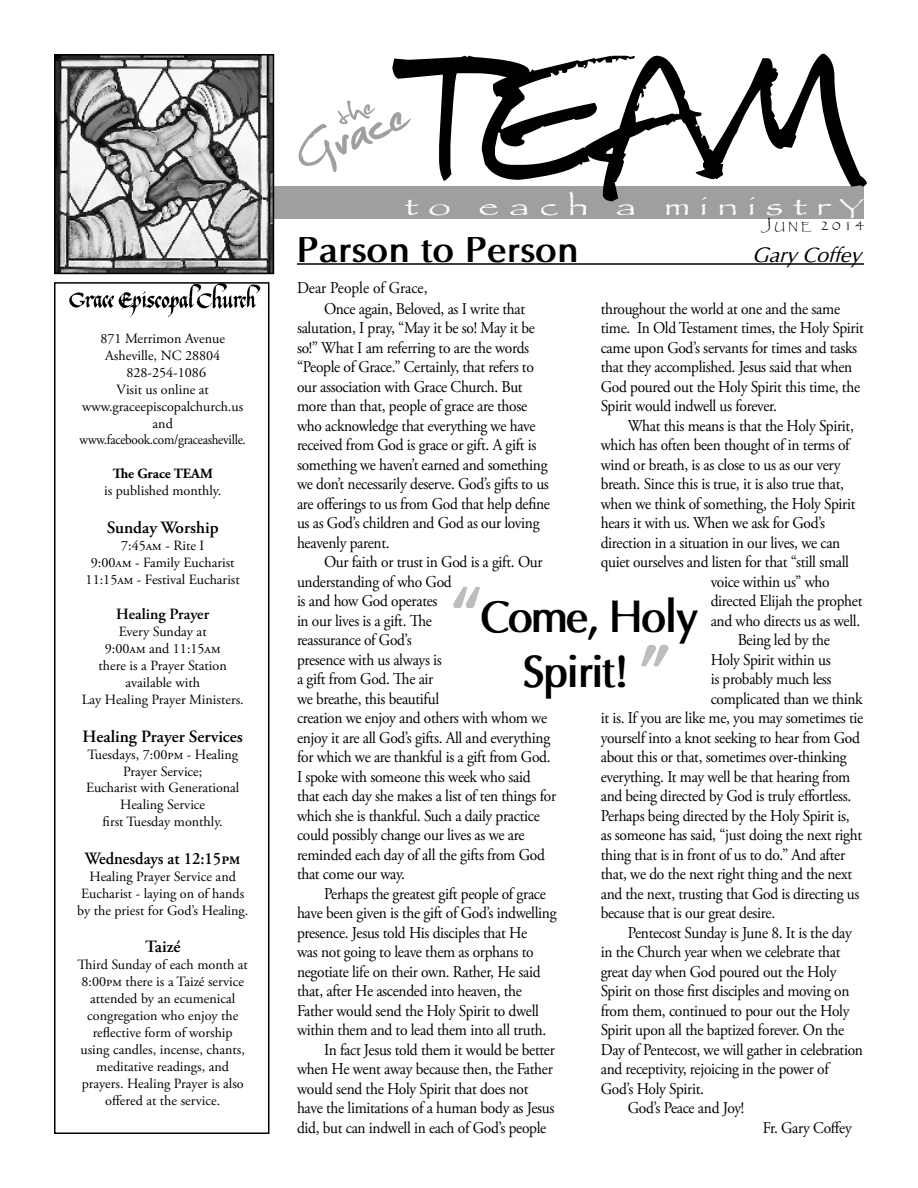
<style>
.page{position:relative;width:918px;height:1188px;background:#fff}
.page>*{position:absolute;margin:0;border:0;box-sizing:border-box;transform-origin:0 0}
.t1{font:232.5px "Christopherhand";color:#000}
.t2{font:72px "Christopherhand";color:#9d9fa1}
.t3{font:700 72px "Optima";color:#bcbdbf}
.t4{font:700 45px/55.5px "Optima";letter-spacing:-.05em;color:#000;text-align:center;scale:.93 1}
.t5{font:700 36px "Optima";color:#000}
.t6{font:28.5px "Papyrus";letter-spacing:.2em;color:#fff;scale:1.5 1}
.t7{font:italic 21px "Optima";color:#000}
.t8{font:600 17.25px "Adobe Garamond Pro";color:#000}
.t9{font:600 17.25px "Adobe Garamond Pro";color:#000;scale:.95 1}
.t10{font:16.5px/19.5px "Adobe Garamond Pro";letter-spacing:-.02em;color:#000;scale:.93 1}
.t11{font:16.5px "Adobe Garamond Pro";color:#000;scale:.93 1}
.t12{font:600 15.6px "Adobe Garamond Pro";color:#000}
.t13{font:15px "Papyrus";color:#000}
.t14{font:14.1px/17px "Adobe Garamond Pro";color:#000;text-align:center}
.t15{font:700 14.1px "Adobe Garamond Pro";color:#000}
.s1{font-size:19.95px}
.s2{font-size:10.5px}
</style>
<div class="page">
<img style="left:69px;top:285px;width:192px;height:32px">
<div style="left:54px;top:282px;width:215px;height:852px;border:2px solid #000"></div>
<div style="left:63px;top:186px;width:801px;height:32px;background:#9d9fa1"></div>
<hr style="left:297px;top:263px;width:567px;height:2px;background:#000">
<img style="left:57px;top:57px;width:214px;height:214px">
<div style="left:54px;top:54px;width:220px;height:220px;border:2px solid #000"></div>
<p class="t14" style="left:80px;top:330px;width:168px">871 Merrimon Avenue<br>Asheville, NC 28804<br>828-254-1086<br>Visit us online at www.graceepiscopalchurch.us and www.facebook.com/graceasheville.</p>
<p class="t15" style="left:113px;top:466px;width:102px">The Grace TEAM</p>
<p class="t14" style="left:104px;top:483px;width:119px">is published monthly.</p>
<p class="t8" style="left:107px;top:517px;width:113px">Sunday Worship</p>
<p class="t14" style="left:86px;top:537px;width:156px">7:45am - Rite I<br>9:00am - Family Eucharist<br>11:15am - Festival Eucharist</p>
<p class="t12" style="left:116px;top:605px;width:94px">Healing Prayer</p>
<p class="t14" style="left:82px;top:624px;width:164px">Every Sunday at<br>9:00am and 11:15am<br>there is a Prayer Station available with<br>Lay Healing Prayer Ministers.</p>
<p class="t8" style="left:83px;top:726px;width:162px">Healing Prayer Services</p>
<p class="t14" style="left:86px;top:746px;width:155px">Tuesdays, 7:00pm - Healing<br>Prayer Service;<br>Eucharist with Generational<br>Healing Service<br>first Tuesday monthly.</p>
<p class="t9" style="left:85px;top:849px;width:166px">Wednesdays at 12:15pm</p>
<p class="t14" style="left:77px;top:868px;width:173px">Healing Prayer Service and<br>Eucharist - laying on of hands by the priest for God’s Healing.</p>
<p class="t8" style="left:145px;top:937px;width:37px">Taizé</p>
<p class="t14" style="left:78px;top:957px;width:172px">Third Sunday of each month at<br>8:00pm there is a Taizé service attended by an ecumenical congregation who enjoy the reflective form of worship using candles, incense, chants, meditative readings, and prayers. Healing Prayer is also offered at the service.</p>
<h1 class="t1" style="left:430px;top:24px;width:438px">TEAM</h1>
<h2 class="t2" style="left:285px;top:128px;width:117px;rotate:-24deg">Grace</h2>
<h3 class="t6" style="left:404px;top:189px;width:308px">to each a ministr<span class="s1">y</span></h3>
<p class="t13" style="left:761px;top:216px;width:104px">J<span class="s2">une</span> 2014</p>
<h3 class="t5" style="left:297px;top:228px;width:283px">Parson to Person</h3>
<p class="t7" style="left:752px;top:242px;width:110px">Gary Coffey</p>
<p class="t11" style="left:297px;top:278px;width:142px">Dear People of Grace,</p>
<p class="t10" style="left:297px;top:299px;width:274px;text-indent:27px">Once again, Beloved, as I write that salutation, I pray, “May it be so! May it be so!” What I am referring to are the words “People of Grace.” Certainly, that refers to our association with Grace Church. But more than that, people of grace are those who acknowledge that everything we have received from God is grace or gift. A gift is something we haven’t earned and something we don’t necessarily deserve. God’s gifts to us are offerings to us from God that help define us as God’s children and God as our loving heavenly parent.</p>
<p class="t10" style="left:297px;top:553px;width:280px;text-indent:27px">Our faith or trust in God is a gift. Our understanding of who God<br>is and how God operates<br>in our lives is a gift. The<br>reassurance of God’s<br>presence with us always is<br>a gift from God. The air<br>we breathe, this beautiful<br>creation we enjoy and others with whom we enjoy it are all God’s gifts. All and everything for which we are thankful is a gift from God.<br>I spoke with someone this week who said that each day she makes a list of ten things for which she is thankful. Such a daily practice could possibly change our lives as we are reminded each day of all the gifts from God that come our way.</p>
<p class="t10" style="left:324px;top:884px;width:240px">Perhaps the greatest gift people of grace</p>
<p class="t10" style="left:297px;top:904px;width:281px">have been given is the gift of God’s indwelling</p>
<p class="t10" style="left:297px;top:923px;width:249px">presence. Jesus told His disciples that He</p>
<p class="t10" style="left:297px;top:943px;width:256px">was not going to leave them as orphans to</p>
<p class="t10" style="left:297px;top:962px;width:264px">negotiate life on their own. Rather, He said</p>
<p class="t10" style="left:297px;top:982px;width:243px">that, after He ascended into heaven, the</p>
<p class="t10" style="left:297px;top:1001px;width:262px">Father would send the Holy Spirit to dwell</p>
<p class="t10" style="left:297px;top:1021px;width:270px">within them and to lead them into all truth.</p>
<p class="t10" style="left:324px;top:1040px;width:250px">In fact Jesus told them it would be better</p>
<p class="t10" style="left:297px;top:1060px;width:277px">when He went away because then, the Father</p>
<p class="t10" style="left:297px;top:1079px;width:250px">would send the Holy Spirit that does not</p>
<p class="t10" style="left:297px;top:1099px;width:278px">have the limitations of a human body as Jesus</p>
<p class="t10" style="left:297px;top:1118px;width:270px">did, but can indwell in each of God’s people</p>
<p class="t10" style="left:601px;top:299px;width:284px">throughout the world at one and the same time. In Old Testament times, the Holy Spirit came upon God’s servants for times and tasks that they accomplished. Jesus said that when God poured out the Holy Spirit this time, the Spirit would indwell us forever.</p>
<p class="t10" style="left:628px;top:416px;width:245px">What this means is that the Holy Spirit,</p>
<p class="t10" style="left:601px;top:436px;width:269px">which has often been thought of in terms of</p>
<p class="t10" style="left:601px;top:455px;width:259px">wind or breath, is as close to us as our very</p>
<p class="t10" style="left:601px;top:475px;width:263px">breath. Since this is true, it is also true that,</p>
<p class="t10" style="left:601px;top:494px;width:275px">when we think of something, the Holy Spirit</p>
<p class="t10" style="left:601px;top:514px;width:243px">hears it with us. When we ask for God’s</p>
<p class="t10" style="left:601px;top:533px;width:259px">direction in a situation in our lives, we can</p>
<p class="t10" style="left:601px;top:553px;width:269px">quiet ourselves and listen for that “still small</p>
<p class="t10" style="left:711px;top:572px;width:129px">voice within us” who</p>
<p class="t10" style="left:711px;top:592px;width:165px">directed Elijah the prophet</p>
<p class="t10" style="left:711px;top:611px;width:162px">and who directs us as well.</p>
<p class="t10" style="left:738px;top:631px;width:101px">Being led by the</p>
<p class="t10" style="left:711px;top:650px;width:131px">Holy Spirit within us</p>
<p class="t10" style="left:711px;top:670px;width:132px">is probably much less</p>
<p class="t10" style="left:711px;top:689px;width:165px">complicated than we think</p>
<p class="t10" style="left:601px;top:709px;width:284px">it is. If you are like me, you may sometimes tie</p>
<p class="t10" style="left:601px;top:728px;width:280px">yourself into a knot seeking to hear from God</p>
<p class="t10" style="left:601px;top:748px;width:266px">about this or that, sometimes over-thinking</p>
<p class="t10" style="left:601px;top:767px;width:270px">everything. It may well be that hearing from</p>
<p class="t10" style="left:601px;top:787px;width:271px">and being directed by God is truly effortless.</p>
<p class="t10" style="left:601px;top:806px;width:269px">Perhaps being directed by the Holy Spirit is,</p>
<p class="t10" style="left:601px;top:826px;width:283px">as someone has said, “just doing the next right</p>
<p class="t10" style="left:601px;top:845px;width:264px">thing that is in front of us to do.” And after</p>
<p class="t10" style="left:601px;top:865px;width:272px">that, we do the next right thing and the next</p>
<p class="t10" style="left:601px;top:884px;width:280px">and the next, trusting that God is directing us</p>
<p class="t10" style="left:601px;top:904px;width:189px">because that is our great desire.</p>
<p class="t10" style="left:628px;top:923px;width:243px">Pentecost Sunday is June 8. It is the day</p>
<p class="t10" style="left:601px;top:943px;width:259px">in the Church year when we celebrate that</p>
<p class="t10" style="left:601px;top:962px;width:255px">great day when God poured out the Holy</p>
<p class="t10" style="left:601px;top:982px;width:269px">Spirit on those first disciples and moving on</p>
<p class="t10" style="left:601px;top:1001px;width:269px">from them, continued to pour out the Holy</p>
<p class="t10" style="left:601px;top:1021px;width:263px">Spirit upon all the baptized forever. On the</p>
<p class="t10" style="left:601px;top:1040px;width:284px">Day of Pentecost, we will gather in celebration</p>
<p class="t10" style="left:601px;top:1060px;width:247px">and receptivity, rejoicing in the power of</p>
<p class="t10" style="left:601px;top:1079px;width:113px">God’s Holy Spirit.</p>
<p class="t10" style="left:628px;top:1099px;width:127px">God’s Peace and Joy!</p>
<p class="t10" style="left:763px;top:1118px;width:97px">Fr. Gary Coffey</p>
<h2 class="t3" style="left:449px;top:569px;width:36px">“</h2>
<h3 class="t4" style="left:480px;top:589px;width:236px">Come, Holy<br>Spirit!</h3>
<h2 class="t3" style="left:638px;top:627px;width:36px">”</h2>
</div>
